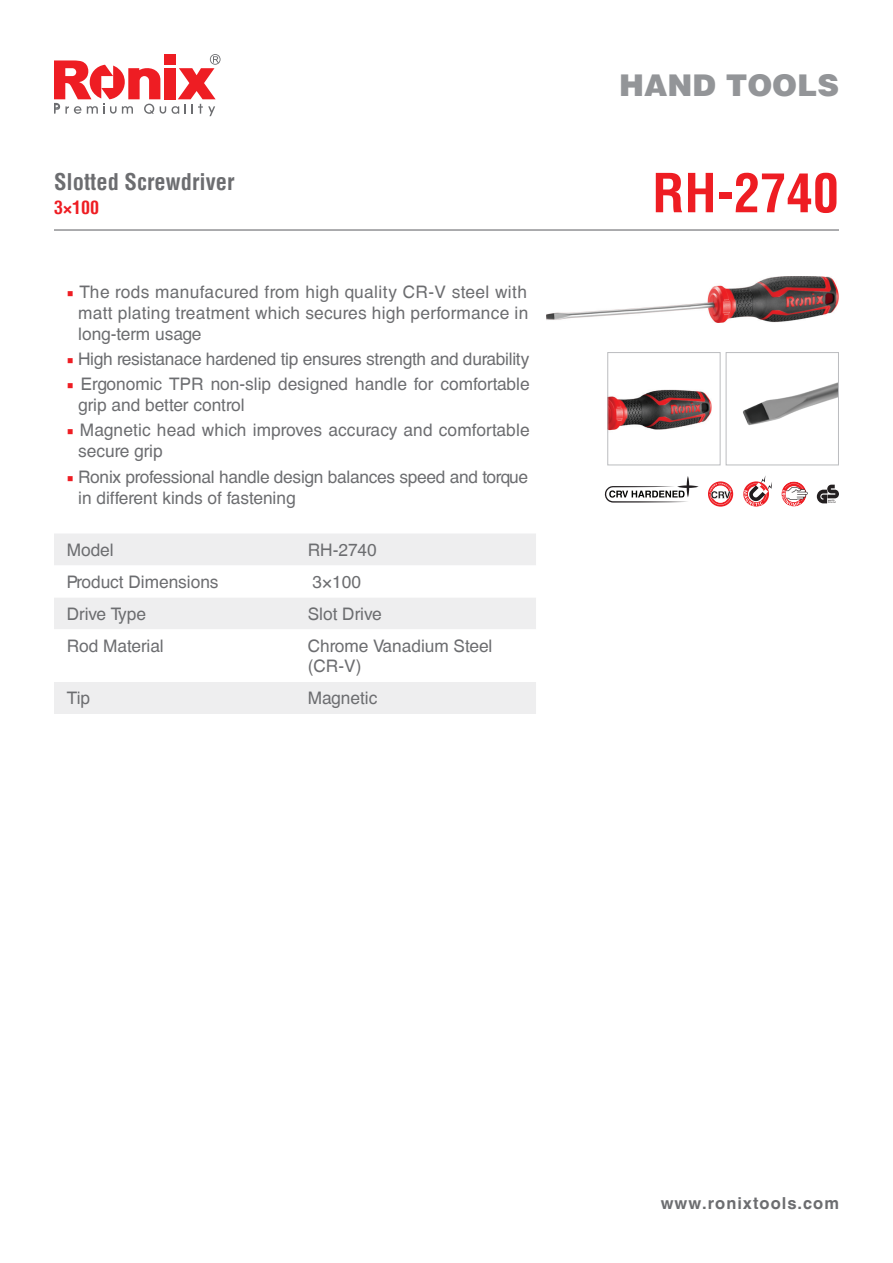
<style>
.page{position:relative;width:893px;height:1263px;background:#fff}
.page>*{position:absolute;margin:0;border:0;box-sizing:border-box;transform-origin:0 0}
.t1{font:700 condensed 52.5px "Helvetica LT";color:#ee1d23}
.t2{font:900 30px "Helvetica LT";color:#939598}
.t3{font:700 condensed 22.5px "Helvetica LT";color:#6c6d70}
.t4{font:700 condensed 18px "Helvetica LT";color:#ee1d23}
.t5{font:17.25px/21px "Helvetica CE";color:#6c6d70}
.t6{font:700 16.5px "Helvetica CE";letter-spacing:.06em;color:#6c6d70}
.s1{font-family:"Minion Pro";color:#ee1d23}
</style>
<div class="page">
<svg style="left:172px;top:54px;width:49px;height:62px"></svg>
<div style="left:164px;top:68px;width:11px;height:31px;background:#ee1d23"></div>
<svg style="left:54px;top:60px;width:112px;height:54px"></svg>
<div style="left:164px;top:54px;width:11px;height:11px;background:#ee1d23"></div>
<div style="left:54px;top:534px;width:482px;height:180px;background:#eeeeef"></div>
<svg style="left:54px;top:565px;width:482px;height:117px"></svg>
<hr style="left:54px;top:229px;width:785px;height:2px;background:#6c6d70">
<img style="left:743px;top:382px;width:94px;height:44px">
<div style="left:726px;top:352px;width:113px;height:113px;border:1px solid #bcbdc0"></div>
<img style="left:609px;top:389px;width:103px;height:42px">
<div style="left:607px;top:352px;width:114px;height:113px;border:1px solid #bcbdc0"></div>
<img style="left:546px;top:277px;width:293px;height:45px">
<svg style="left:744px;top:475px;width:28px;height:31px"></svg>
<svg style="left:707px;top:481px;width:27px;height:26px"></svg>
<svg style="left:708px;top:481px;width:25px;height:26px"></svg>
<svg style="left:709px;top:483px;width:22px;height:22px"></svg>
<svg style="left:604px;top:476px;width:95px;height:27px"></svg>
<svg style="left:781px;top:481px;width:27px;height:26px"></svg>
<svg style="left:817px;top:485px;width:22px;height:18px"></svg>
<h3 class="t3" style="left:54px;top:167px;width:182px">Slotted Screwdriver</h3>
<p class="t4" style="left:54px;top:196px;width:46px">3×100</p>
<p class="t5" style="left:78px;top:281px;width:451px;text-align:justify;text-indent:-11px"><span class="s1">■</span> The rods manufacured from high quality CR-V steel with matt plating treatment which secures high performance in long-term usage</p>
<p class="t5" style="left:67px;top:349px;width:464px"><span class="s1">■</span> High resistanace hardened tip ensures strength and durability</p>
<p class="t5" style="left:78px;top:374px;width:453px;text-indent:-11px"><span class="s1">■</span> Ergonomic TPR non-slip designed handle for comfortable grip and better control</p>
<p class="t5" style="left:78px;top:420px;width:453px;text-indent:-11px"><span class="s1">■</span> Magnetic head which improves accuracy and comfortable secure grip</p>
<p class="t5" style="left:78px;top:466px;width:451px;text-indent:-11px"><span class="s1">■</span> Ronix professional handle design balances speed and torque in different kinds of fastening</p>
<p class="t5" style="left:67px;top:539px;width:48px">Model</p>
<p class="t5" style="left:308px;top:539px;width:71px">RH-2740</p>
<p class="t5" style="left:67px;top:571px;width:153px">Product Dimensions</p>
<p class="t5" style="left:313px;top:571px;width:50px">3×100</p>
<p class="t5" style="left:67px;top:603px;width:81px">Drive Type</p>
<p class="t5" style="left:308px;top:603px;width:75px">Slot Drive</p>
<p class="t5" style="left:67px;top:635px;width:98px">Rod Material</p>
<p class="t5" style="left:308px;top:635px;width:186px">Chrome Vanadium Steel (CR-V)</p>
<p class="t5" style="left:67px;top:688px;width:25px">Tip</p>
<p class="t5" style="left:308px;top:688px;width:71px">Magnetic</p>
<h2 class="t2" style="left:619px;top:65px;width:221px">HAND TOOLS</h2>
<h1 class="t1" style="left:652px;top:160px;width:188px">RH-2740</h1>
<p class="t6" style="left:661px;top:1193px;width:180px">www.ronixtools.com</p>
</div>
